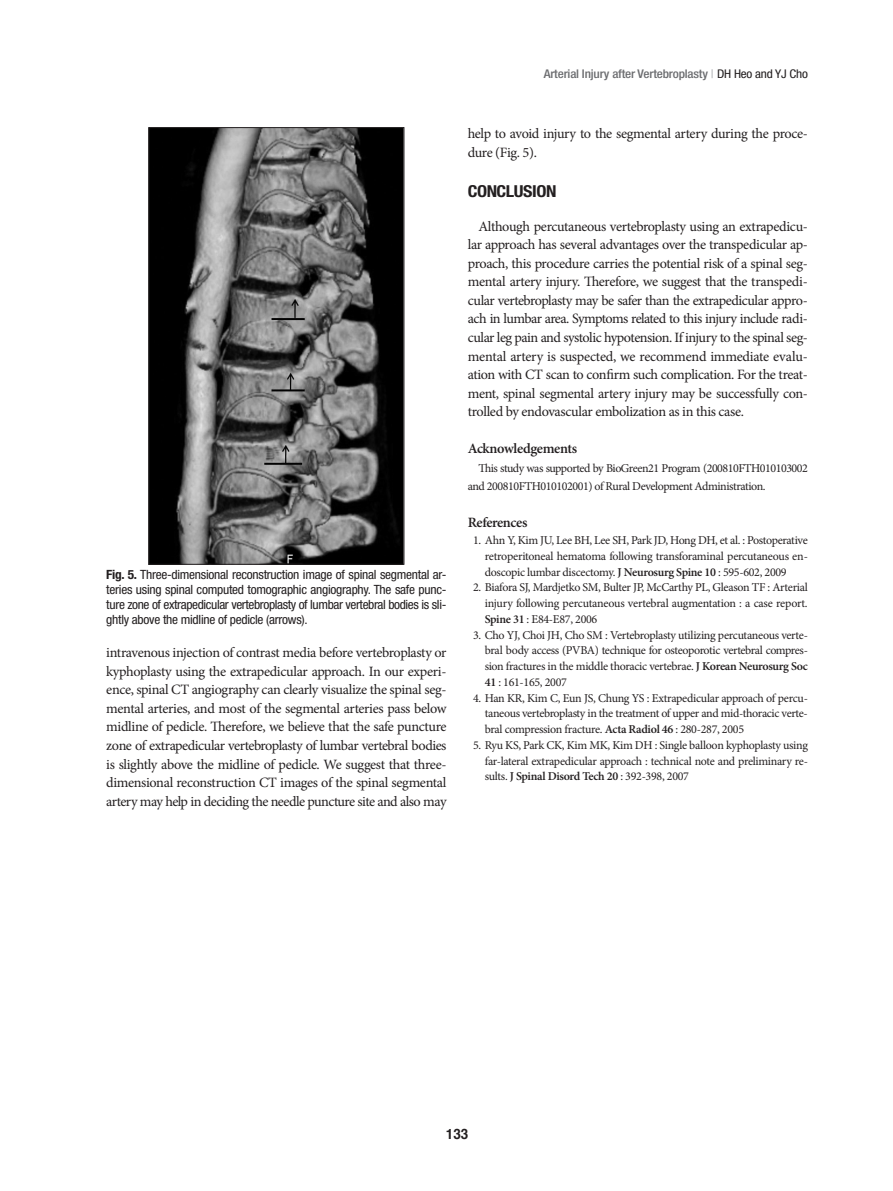
<style>
.page{position:relative;width:893px;height:1191px;background:#fff}
.page>*{position:absolute;margin:0;border:0;box-sizing:border-box;transform-origin:0 0}
.중제_JKNS{font:700 condensed 16.5px "Helvetica Neue LT Std";letter-spacing:-.025em;color:#231f20;scale:1.1 1}
.본문_JKNS{font:14.25px/18.6px "Minion Pro";letter-spacing:-.03em;color:#231f20;text-align:justify}
.본문_JKNS-2{font:600 14.25px "Minion Pro";letter-spacing:-.03em;color:#231f20}
.t1{font:700 14.25px "Helvetica";color:#231f20;scale:.95 1}
.사진설명_JKNS{font:condensed 12.75px/15px "Helvetica Neue LT Std";letter-spacing:-.02em;color:#231f20;text-align:justify;scale:1.05 1}
.레퍼런스_JKNS{font:12px/15.8px "Minion Pro";letter-spacing:-.025em;color:#231f20;text-align:justify}
.본문_JKNS-3{font:12px/18.6px "Minion Pro";letter-spacing:-.04em;color:#231f20}
.런닝_JKNS{font:500 condensed 12px "Helvetica Neue LT Std";letter-spacing:-.015em;color:#6c6d70;scale:1.1 1}
.s1{font-weight:700}
.s2{color:#bcbdc0}
.s3{font-weight:400;color:#231f20}
.s4{font-weight:600}
</style>
<div class="page">
<img style="left:151px;top:129px;width:251px;height:433px">
<div style="left:149px;top:127px;width:255px;height:437px;border:1px solid #231f20"></div>
<p class="사진설명_JKNS" style="left:106px;top:567px;width:325px"><span class="s1">Fig. 5.</span> Three-dimensional reconstruction image of spinal segmental ar&shy;teries using spinal computed tomographic angiography. The safe punc&shy;ture zone of extrapedicular vertebroplasty of lumbar vertebral bodies is sli&shy;ghtly above the midline of pedicle (arrows).</p>
<p class="본문_JKNS" style="left:106px;top:643px;width:342px">intravenous injection of contrast media before vertebroplasty or kyphoplasty using the extrapedicular approach. In our experi&shy;ence, spinal CT angiography can clearly visualize the spinal seg&shy;mental arteries, and most of the segmental arteries pass below midline of pedicle. Therefore, we believe that the safe puncture zone of extrapedicular vertebroplasty of lumbar vertebral bodies is slightly above the midline of pedicle. We suggest that three&shy;dimensional reconstruction CT images of the spinal segmental artery may help in deciding the needle puncture site and also may</p>
<p class="런닝_JKNS" style="left:544px;top:67px;width:242px">Arterial Injury after Vertebroplasty <span class="s2">|</span> <span class="s3">DH Heo and YJ Cho</span></p>
<p class="본문_JKNS" style="left:468px;top:124px;width:342px">help to avoid injury to the segmental artery during the proce&shy;dure (Fig. 5).</p>
<p class="중제_JKNS" style="left:468px;top:181px;width:82px">CONCLUSION</p>
<p class="본문_JKNS" style="left:468px;top:217px;width:342px;text-indent:11px">Although percutaneous vertebroplasty using an extrapedicu&shy;lar approach has several advantages over the transpedicular ap&shy;proach, this procedure carries the potential risk of a spinal seg&shy;mental artery injury. Therefore, we suggest that the transpedi&shy;cular vertebroplasty may be safer than the extrapedicular appro&shy;ach in lumbar area. Symptoms related to this injury include radi&shy;cular leg pain and systolic hypotension. If injury to the spinal seg&shy;mental artery is suspected, we recommend immediate evalu&shy;ation with CT scan to confirm such complication. For the treat&shy;ment, spinal segmental artery injury may be successfully con&shy;trolled by endovascular embolization as in this case.</p>
<p class="본문_JKNS-2" style="left:468px;top:439px;width:111px">Acknowledgements</p>
<p class="본문_JKNS-3" style="left:468px;top:459px;width:342px;text-indent:11px">This study was supported by BioGreen21 Program (200810FTH010103002 and 200810FTH010102001) of Rural Development Administration.</p>
<p class="본문_JKNS-2" style="left:468px;top:513px;width:61px">References</p>
<p class="레퍼런스_JKNS" style="left:485px;top:532px;width:325px;text-indent:-12px">1. Ahn Y, Kim JU, Lee BH, Lee SH, Park JD, Hong DH, et al. : Postoperative retroperitoneal hematoma following transforaminal percutaneous en&shy;doscopic lumbar discectomy. <span class="s4">J Neurosurg Spine 10</span> : 595-602, 2009</p>
<p class="레퍼런스_JKNS" style="left:485px;top:580px;width:325px;text-indent:-12px">2. Biafora SJ, Mardjetko SM, Bulter JP, McCarthy PL, Gleason TF : Arterial injury following percutaneous vertebral augmentation : a case report.<br><span class="s4">Spine 31</span> : E84-E87, 2006</p>
<p class="레퍼런스_JKNS" style="left:485px;top:627px;width:325px;text-indent:-12px">3. Cho YJ, Choi JH, Cho SM : Vertebroplasty utilizing percutaneous verte&shy;bral body access (PVBA) technique for osteoporotic vertebral compres&shy;sion fractures in the middle thoracic vertebrae. <span class="s4">J Korean Neurosurg Soc 41</span> : 161-165, 2007</p>
<p class="레퍼런스_JKNS" style="left:485px;top:690px;width:325px;text-indent:-12px">4. Han KR, Kim C, Eun JS, Chung YS : Extrapedicular approach of percu&shy;taneous vertebroplasty in the treatment of upper and mid-thoracic verte&shy;bral compression fracture. <span class="s4">Acta Radiol 46</span> : 280-287, 2005</p>
<p class="레퍼런스_JKNS" style="left:485px;top:737px;width:325px;text-indent:-12px">5. Ryu KS, Park CK, Kim MK, Kim DH : Single balloon kyphoplasty using far-lateral extrapedicular approach : technical note and preliminary re&shy;sults. <span class="s4">J Spinal Disord Tech 20</span> : 392-398, 2007</p>
<p class="t1" style="left:446px;top:1123px;width:25px">133</p>
</div>
